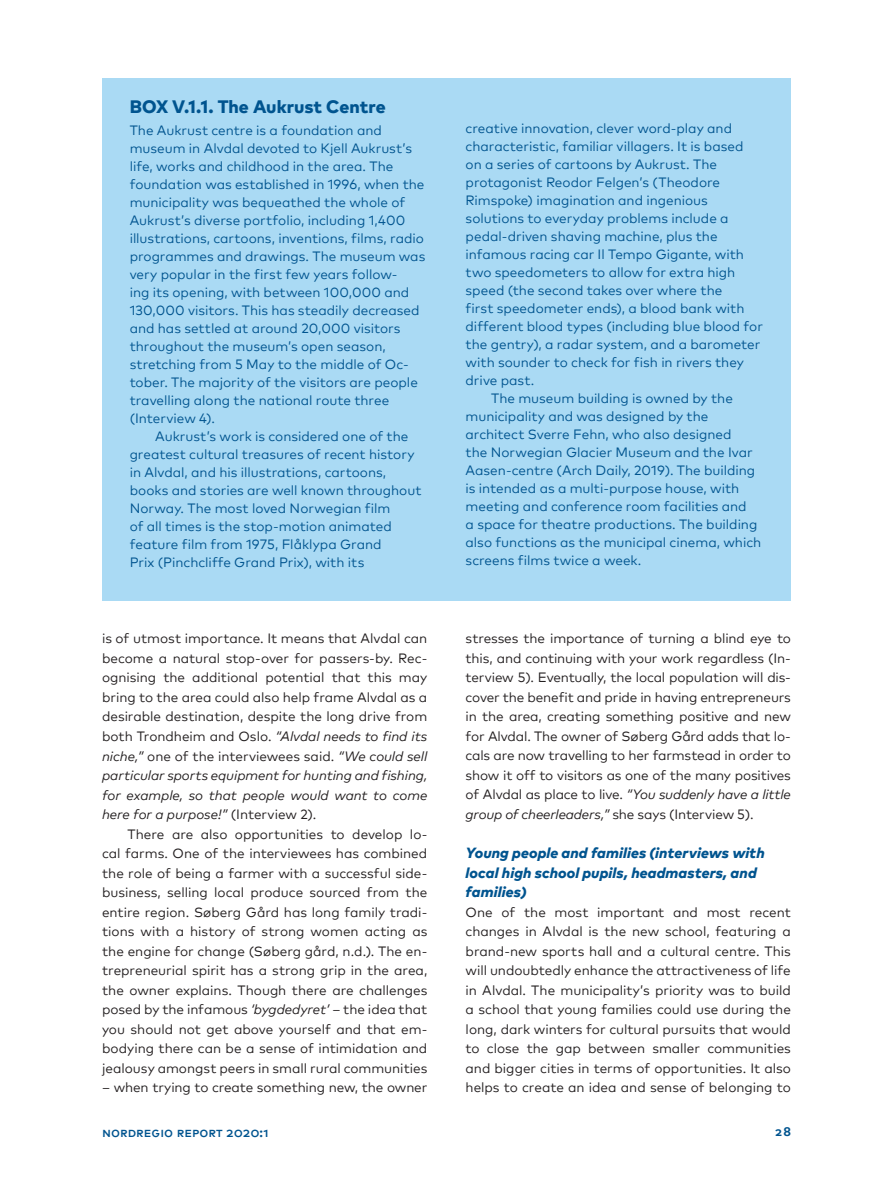
<style>
.page{position:relative;width:893px;height:1191px;background:#fff}
.page>*{position:absolute;margin:0;border:0;box-sizing:border-box;transform-origin:0 0}
.t1{font:800 18px "Mark Pro";color:#00548f}
.t2{font:italic 800 14.7px/19.5px "Mark Pro";letter-spacing:.01em;color:#00548f}
.t3{font:13.5px/19.5px "Mark Pro";letter-spacing:-.005em;color:#231f20;text-align:justify}
.t4{font:13.5px/18px "Mark Pro";color:#00548f}
.t5{font:500 13.5px "Mark Sc Offc Pro";color:#00548f}
.t6{font:700 12.45px "Mark Sc Offc Pro";color:#00548f}
.s1{font-style:italic}
</style>
<div class="page">
<div style="left:102px;top:78px;width:689px;height:523px;background:#aadaf4"></div>
<h1 class="t1" style="left:130px;top:93px;width:258px">BOX V.1.1. The Aukrust Centre</h1>
<p class="t4" style="left:130px;top:120px;width:297px">The Aukrust centre is a foundation and museum in Alvdal devoted to Kjell Aukrust’s life, works and childhood in the area. The foundation was established in 1996, when the municipality was bequeathed the whole of Aukrust’s diverse portfolio, including 1,400 illustrations, cartoons, inventions, films, radio programmes and drawings. The museum was very popular in the first few years follow-<br>ing its opening, with between 100,000 and 130,000 visitors. This has steadily decreased and has settled at around 20,000 visitors throughout the museum’s open season, stretching from 5 May to the middle of Oc&shy;tober. The majority of the visitors are people travelling along the national route three (Interview 4).</p>
<p class="t4" style="left:130px;top:426px;width:293px;text-indent:26px">Aukrust’s work is considered one of the greatest cultural treasures of recent history in Alvdal, and his illustrations, cartoons, books and stories are well known throughout Norway. The most loved Norwegian film<br>of all times is the stop-motion animated feature film from 1975, Flåklypa Grand<br>Prix (Pinchcliffe Grand Prix), with its</p>
<p class="t3" style="left:102px;top:628px;width:327px">is of utmost importance. It means that Alvdal can become a natural stop-over for passers-by. Rec&shy;ognising the additional potential that this may bring to the area could also help frame Alvdal as a desirable destination, despite the long drive from both Trondheim and Oslo. <span class="s1">“Alvdal needs to find its niche,”</span> one of the interviewees said. <span class="s1">“We could sell particular sports equipment for hunting and fishing, for example, so that people would want to come here for a purpose!”</span> (Interview 2).</p>
<p class="t3" style="left:102px;top:823px;width:327px;text-indent:26px">There are also opportunities to develop lo&shy;cal farms. One of the interviewees has combined the role of being a farmer with a successful side&shy;business, selling local produce sourced from the entire region. Søberg Gård has long family tradi&shy;tions with a history of strong women acting as the engine for change (Søberg gård, n.d.). The en&shy;trepreneurial spirit has a strong grip in the area, the owner explains. Though there are challenges posed by the infamous <span class="s1">‘bygdedyret’</span> – the idea that you should not get above yourself and that em&shy;bodying there can be a sense of intimidation and jealousy amongst peers in small rural communities</p>
<p class="t3" style="left:102px;top:1076px;width:327px">– when trying to create something new, the owner</p>
<p class="t4" style="left:466px;top:118px;width:268px">creative innovation, clever word-play and</p>
<p class="t4" style="left:466px;top:136px;width:279px">characteristic, familiar villagers. It is based</p>
<p class="t4" style="left:466px;top:154px;width:253px">on a series of cartoons by Aukrust. The</p>
<p class="t4" style="left:466px;top:172px;width:256px">protagonist Reodor Felgen’s (Theodore</p>
<p class="t4" style="left:466px;top:190px;width:244px">Rimspoke) imagination and ingenious</p>
<p class="t4" style="left:466px;top:208px;width:265px">solutions to everyday problems include a</p>
<p class="t4" style="left:466px;top:226px;width:253px">pedal-driven shaving machine, plus the</p>
<p class="t4" style="left:466px;top:244px;width:280px">infamous racing car Il Tempo Gigante, with</p>
<p class="t4" style="left:466px;top:262px;width:271px">two speedometers to allow for extra high</p>
<p class="t4" style="left:466px;top:280px;width:258px">speed (the second takes over where the</p>
<p class="t4" style="left:466px;top:298px;width:280px">first speedometer ends), a blood bank with</p>
<p class="t4" style="left:466px;top:316px;width:299px">different blood types (including blue blood for</p>
<p class="t4" style="left:466px;top:334px;width:296px">the gentry), a radar system, and a barometer</p>
<p class="t4" style="left:466px;top:352px;width:280px">with sounder to check for fish in rivers they</p>
<p class="t4" style="left:466px;top:370px;width:70px">drive past.</p>
<p class="t4" style="left:491px;top:388px;width:243px">The museum building is owned by the</p>
<p class="t4" style="left:466px;top:406px;width:244px">municipality and was designed by the</p>
<p class="t4" style="left:466px;top:424px;width:267px">architect Sverre Fehn, who also designed</p>
<p class="t4" style="left:466px;top:442px;width:289px">the Norwegian Glacier Museum and the Ivar</p>
<p class="t4" style="left:466px;top:460px;width:291px">Aasen-centre (Arch Daily, 2019). The building</p>
<p class="t4" style="left:466px;top:478px;width:275px">is intended as a multi-purpose house, with</p>
<p class="t4" style="left:466px;top:496px;width:283px">meeting and conference room facilities and</p>
<p class="t4" style="left:466px;top:514px;width:293px">a space for theatre productions. The building</p>
<p class="t4" style="left:466px;top:532px;width:297px">also functions as the municipal cinema, which</p>
<p class="t4" style="left:466px;top:550px;width:177px">screens films twice a week.</p>
<p class="t3" style="left:466px;top:628px;width:327px">stresses the importance of turning a blind eye to this, and continuing with your work regardless (In&shy;terview 5). Eventually, the local population will dis&shy;cover the benefit and pride in having entrepreneurs in the area, creating something positive and new for Alvdal. The owner of Søberg Gård adds that lo&shy;cals are now travelling to her farmstead in order to show it off to visitors as one of the many positives of Alvdal as place to live. <span class="s1">“You suddenly have a little group of cheerleaders,”</span> she says (Interview 5).</p>
<p class="t2" style="left:466px;top:842px;width:301px">Young people and families (interviews with local high school pupils, headmasters, and families)</p>
<p class="t3" style="left:466px;top:901px;width:327px">One of the most important and most recent changes in Alvdal is the new school, featuring a brand-new sports hall and a cultural centre. This will undoubtedly enhance the attractiveness of life in Alvdal. The municipality’s priority was to build a school that young families could use during the long, dark winters for cultural pursuits that would to close the gap between smaller communities and bigger cities in terms of opportunities. It also helps to create an idea and sense of belonging to</p>
<p class="t5" style="left:102px;top:1121px;width:168px">nordregio report 2020:1</p>
<p class="t6" style="left:775px;top:1122px;width:17px">28</p>
</div>
